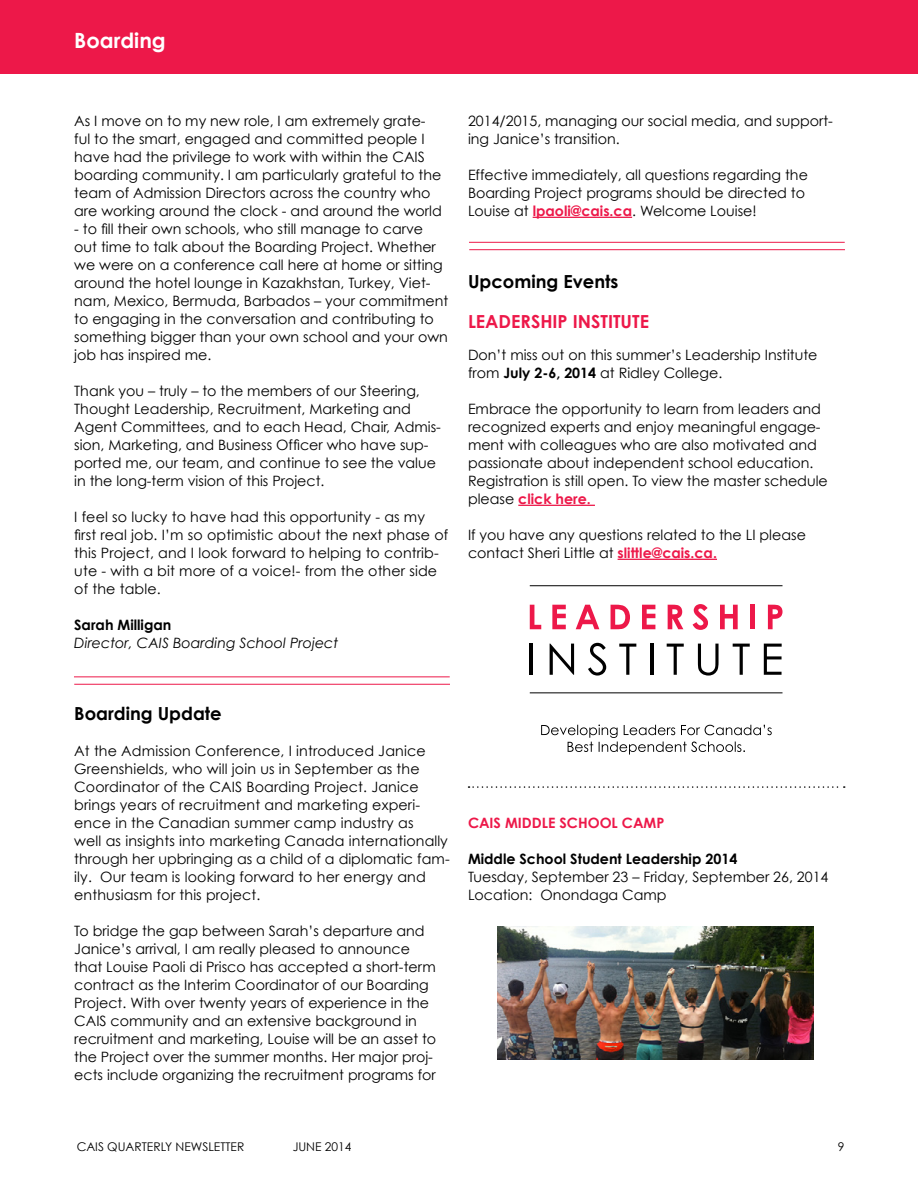
<style>
.page{position:relative;width:918px;height:1188px;background:#fff}
.page>*{position:absolute;margin:0;border:0;box-sizing:border-box;transform-origin:0 0}
.t1{font:700 21px "Century Gothic";color:#fff}
.t2{font:700 18px "Century Gothic";color:#000}
.t3{font:700 18px "Century Gothic";color:#ed1849}
.t4{font:14.25px/18px "Century Gothic";color:#000}
.t5{font:700 14.25px "Century Gothic";color:#000}
.t6{font:italic 14.25px "Century Gothic";color:#000}
.t7{font:700 14.25px "Century Gothic";color:#ed1849}
.t8{font:12px "Century Gothic";color:#000}
.s1{font-weight:700;color:#ed1849}
.s2{font-weight:700}
</style>
<div class="page">
<hr style="left:533px;top:217px;width:99px;height:1px;background:#ed1849">
<hr style="left:518px;top:505px;width:77px;height:1px;background:#ed1849">
<hr style="left:618px;top:559px;width:99px;height:1px;background:#ed1849">
<div style="left:0;top:0;width:918px;height:73px;background:#ed1849"></div>
<hr style="left:469px;top:242px;width:376px;height:1px;background:#ed1849">
<hr style="left:469px;top:249px;width:376px;height:1px;background:#ed1849">
<img style="left:498px;top:927px;width:315px;height:133px">
<hr style="left:74px;top:677px;width:376px;height:1px;background:#ed1849">
<hr style="left:74px;top:684px;width:376px;height:1px;background:#ed1849">
<svg style="left:530px;top:605px;width:11px;height:24px"></svg>
<svg style="left:552px;top:605px;width:14px;height:24px"></svg>
<svg style="left:576px;top:605px;width:23px;height:24px"></svg>
<svg style="left:611px;top:605px;width:19px;height:24px"></svg>
<svg style="left:642px;top:605px;width:13px;height:24px"></svg>
<svg style="left:668px;top:605px;width:15px;height:24px"></svg>
<svg style="left:693px;top:604px;width:15px;height:26px"></svg>
<svg style="left:720px;top:605px;width:18px;height:24px"></svg>
<div style="left:750px;top:605px;width:5px;height:24px;background:#ed1849"></div>
<svg style="left:768px;top:605px;width:15px;height:24px"></svg>
<hr style="left:530px;top:644px;width:3px;height:31px;background:#000">
<svg style="left:550px;top:644px;width:24px;height:31px"></svg>
<svg style="left:588px;top:643px;width:18px;height:33px"></svg>
<svg style="left:619px;top:644px;width:17px;height:31px"></svg>
<hr style="left:650px;top:644px;width:3px;height:31px;background:#000">
<svg style="left:667px;top:644px;width:17px;height:31px"></svg>
<svg style="left:698px;top:644px;width:21px;height:32px"></svg>
<svg style="left:733px;top:644px;width:17px;height:31px"></svg>
<svg style="left:764px;top:644px;width:18px;height:31px"></svg>
<hr style="left:530px;top:585px;width:253px;height:1px;background:#000">
<hr style="left:530px;top:692px;width:253px;height:1px;background:#000">
<svg style="left:541px;top:725px;width:231px;height:30px"></svg>
<svg style="left:469px;top:786px;width:376px;height:2px"></svg>
<h1 class="t1" style="left:74px;top:27px;width:93px">Boarding</h1>
<p class="t4" style="left:74px;top:112px;width:369px">As I move on to my new role, I am extremely grate&shy;ful to the smart, engaged and committed people I have had the privilege to work with within the CAIS boarding community. I am particularly grateful to the team of Admission Directors across the country who are working around the clock - and around the world</p>
<p class="t4" style="left:74px;top:220px;width:376px">- to fill their own schools, who still manage to carve out time to talk about the Boarding Project. Whether we were on a conference call here at home or sitting around the hotel lounge in Kazakhstan, Turkey, Viet&shy;nam, Mexico, Bermuda, Barbados – your commitment to engaging in the conversation and contributing to something bigger than your own school and your own job has inspired me.</p>
<p class="t4" style="left:74px;top:382px;width:368px">Thank you – truly – to the members of our Steering, Thought Leadership, Recruitment, Marketing and Agent Committees, and to each Head, Chair, Admis&shy;sion, Marketing, and Business Officer who have sup&shy;ported me, our team, and continue to see the value in the long-term vision of this Project.</p>
<p class="t4" style="left:74px;top:508px;width:376px">I feel so lucky to have had this opportunity - as my first real job. I’m so optimistic about the next phase of this Project, and I look forward to helping to contrib&shy;ute - with a bit more of a voice!- from the other side of the table.</p>
<p class="t5" style="left:74px;top:616px;width:99px">Sarah Milligan</p>
<p class="t6" style="left:74px;top:634px;width:266px">Director, CAIS Boarding School Project</p>
<p class="t4" style="left:468px;top:112px;width:366px">2014/2015, managing our social media, and support&shy;ing Janice’s transition.</p>
<p class="t4" style="left:468px;top:166px;width:341px">Effective immediately, all questions regarding the<br>Boarding Project programs should be directed to<br>Louise at <span class="s1">lpaoli@cais.ca</span>. Welcome Louise!</p>
<p class="t2" style="left:468px;top:270px;width:152px">Upcoming Events</p>
<p class="t3" style="left:468px;top:310px;width:19px">Leadership</p>
<p class="t3" style="left:573px;top:310px;width:15px">Institute</p>
<p class="t4" style="left:468px;top:346px;width:351px">Don’t miss out on this summer’s Leadership Institute from <span class="s2">July 2-6, 2014</span> at Ridley College.</p>
<p class="t4" style="left:468px;top:400px;width:361px">Embrace the opportunity to learn from leaders and recognized experts and enjoy meaningful engage&shy;ment with colleagues who are also motivated and passionate about independent school education.<br>Registration is still open. To view the master schedule please <span class="s1">click here.</span></p>
<p class="t4" style="left:468px;top:526px;width:339px">If you have any questions related to the LI please contact Sheri Little at <span class="s1">slittle@cais.ca.</span></p>
<p class="t2" style="left:74px;top:702px;width:149px">Boarding Update</p>
<p class="t4" style="left:74px;top:742px;width:377px">At the Admission Conference, I introduced Janice Greenshields, who will join us in September as the Coordinator of the CAIS Boarding Project. Janice brings years of recruitment and marketing experi&shy;ence in the Canadian summer camp industry as<br>well as insights into marketing Canada internationally through her upbringing as a child of a diplomatic fam&shy;ily. Our team is looking forward to her energy and enthusiasm for this project.</p>
<p class="t4" style="left:74px;top:922px;width:364px">To bridge the gap between Sarah’s departure and Janice’s arrival, I am really pleased to announce that Louise Paoli di Prisco has accepted a short-term contract as the Interim Coordinator of our Boarding Project. With over twenty years of experience in the CAIS community and an extensive background in recruitment and marketing, Louise will be an asset to the Project over the summer months. Her major proj&shy;ects include organizing the recruitment programs for</p>
<p class="t7" style="left:468px;top:814px;width:59px">CAIS Middle</p>
<p class="t7" style="left:559px;top:814px;width:19px">School</p>
<p class="t7" style="left:622px;top:814px;width:44px">CAMP</p>
<p class="t5" style="left:468px;top:850px;width:271px">Middle School Student Leadership 2014</p>
<p class="t4" style="left:468px;top:868px;width:362px">Tuesday, September 23 – Friday, September 26, 2014<br>Location: Onondaga Camp</p>
<p class="t8" style="left:77px;top:1140px;width:169px">CAIS QUARTERLY NEWSLETTER</p>
<p class="t8" style="left:293px;top:1140px;width:60px">JUNE 2014</p>
<p class="t8" style="left:838px;top:1140px;width:8px">9</p>
</div>
